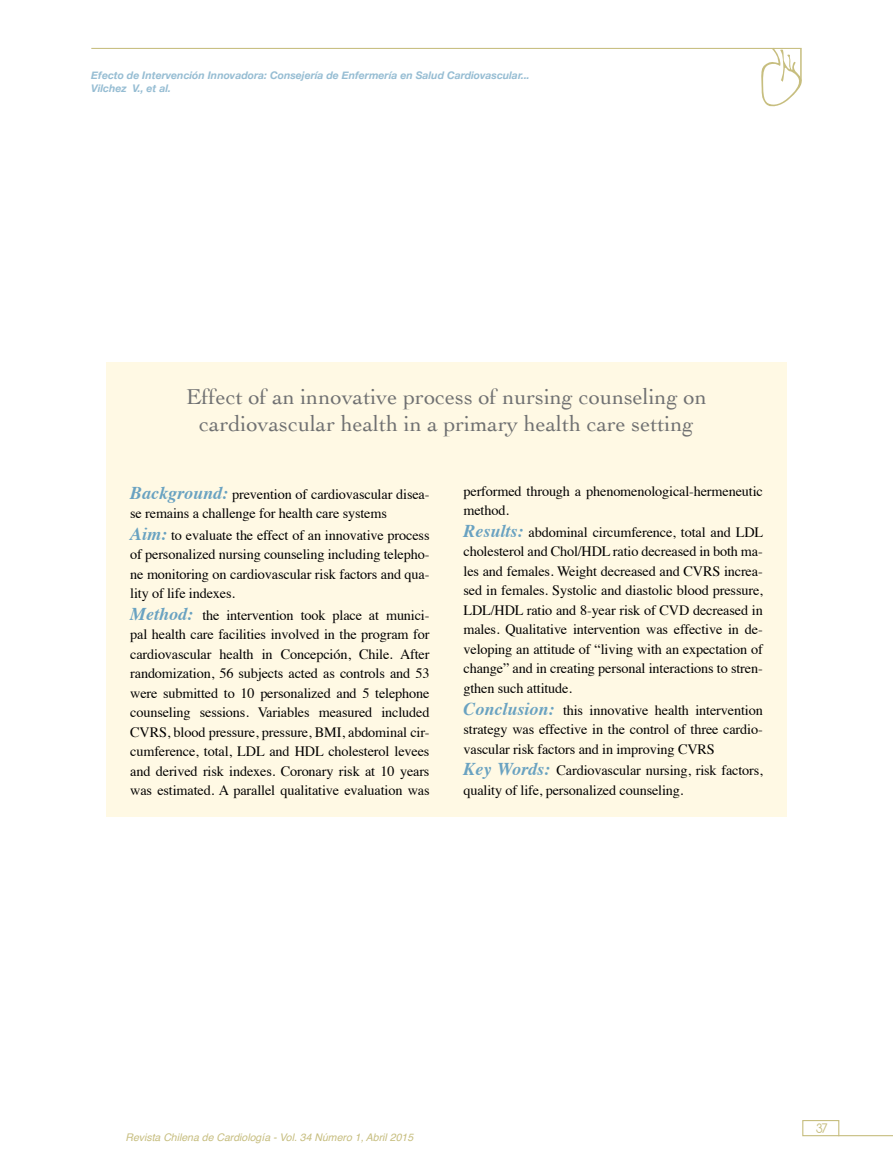
<style>
.page{position:relative;width:893px;height:1170px;background:#fff}
.page>*{position:absolute;margin:0;border:0;box-sizing:border-box;transform-origin:0 0}
.t1{font:22.5px/27px "Cochin";color:#707172;text-align:center}
.t2{font:15px "Antipasto";color:#c7be80}
.t3{font:14.25px/19.5px "Times";letter-spacing:-.01em;color:#000;text-align:justify}
.t4{font:italic 700 10.5px/12.6px "Helvetica Neue";color:#96bdd3}
.t5{font:italic 10.5px "Helvetica";color:#c7be80}
.s1{font-weight:700;font-style:italic;font-size:18px;color:#69a2c1}
</style>
<div class="page">
<div style="left:802px;top:1119px;width:37px;height:17px;border:1px solid #c7be80"></div>
<hr style="left:838px;top:1134px;width:55px;height:2px;background:#c7be80">
<hr style="left:91px;top:48px;width:711px;height:1px;background:#c7be7f">
<svg style="left:761px;top:48px;width:41px;height:59px"></svg>
<hr style="left:800px;top:49px;width:2px;height:32px;background:#c7be7f">
<div style="left:106px;top:363px;width:681px;height:453px;background:#fff9e4"></div>
<p class="t4" style="left:91px;top:69px;width:440px">Efecto de Intervención Innovadora: Consejería de Enfermería en Salud Cardiovascular...<br>Vilchez V., et al.</p>
<h1 class="t1" style="left:186px;top:383px;width:522px">Effect of an innovative process of nursing counseling on cardiovascular health in a primary health care setting</h1>
<p class="t3" style="left:130px;top:482px;width:301px"><span class="s1">Background:</span> prevention of cardiovascular disea&shy;se remains a challenge for health care systems</p>
<p class="t3" style="left:130px;top:524px;width:301px"><span class="s1">Aim:</span> to evaluate the effect of an innovative process of personalized nursing counseling including telepho&shy;ne monitoring on cardiovascular risk factors and qua&shy;lity of life indexes.</p>
<p class="t3" style="left:130px;top:604px;width:301px"><span class="s1">Method:</span> the intervention took place at munici&shy;pal health care facilities involved in the program for cardiovascular health in Concepción, Chile. After randomization, 56 subjects acted as controls and 53 were submitted to 10 personalized and 5 telephone counseling sessions. Variables measured included CVRS, blood pressure, pressure, BMI, abdominal cir&shy;cumference, total, LDL and HDL cholesterol levees and derived risk indexes. Coronary risk at 10 years was estimated. A parallel qualitative evaluation was</p>
<p class="t3" style="left:463px;top:480px;width:301px">performed through a phenomenological-hermeneutic method.</p>
<p class="t3" style="left:463px;top:521px;width:301px"><span class="s1">Results:</span> abdominal circumference, total and LDL cholesterol and Chol/HDL ratio decreased in both ma&shy;les and females. Weight decreased and CVRS increa&shy;sed in females. Systolic and diastolic blood pressure, LDL/HDL ratio and 8-year risk of CVD decreased in males. Qualitative intervention was effective in de&shy;veloping an attitude of “living with an expectation of change” and in creating personal interactions to stren&shy;gthen such attitude.</p>
<p class="t3" style="left:463px;top:698px;width:301px"><span class="s1">Conclusion:</span> this innovative health intervention strategy was effective in the control of three cardio&shy;vascular risk factors and in improving CVRS</p>
<p class="t3" style="left:463px;top:759px;width:301px"><span class="s1">Key Words:</span> Cardiovascular nursing, risk factors, quality of life, personalized counseling.</p>
<p class="t5" style="left:125px;top:1128px;width:289px">Revista Chilena de Cardiología - Vol. 34 Número 1, Abril 2015</p>
<p class="t2" style="left:816px;top:1119px;width:13px">37</p>
</div>
